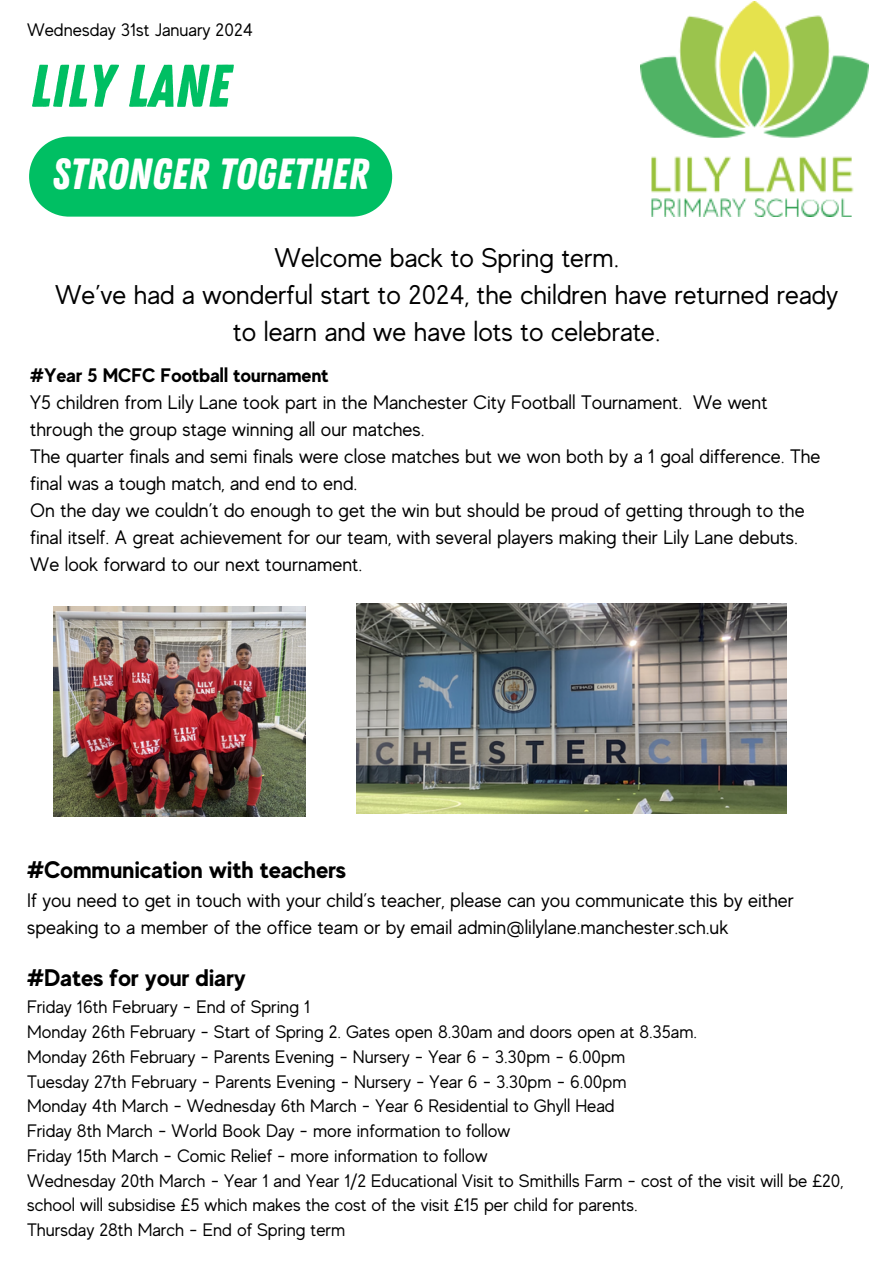
<style>
.page{position:relative;width:893px;height:1264px;background:#fff}
.page>*{position:absolute;margin:0;border:0;box-sizing:border-box;transform-origin:0 0}
.t1{font:60px "Zing Rust Base";color:#00bf63}
.t2{font:43.5px "Zing Rust Base";color:#fff}
.t3{font:27px/37.2px "MADE Evolve Sans";color:#000;text-align:center}
.t4{font:700 24px "MADE Evolve Sans";color:#000}
.t5{font:19.5px/27px "MADE Evolve Sans";color:#000}
.t6{font:700 19.5px "MADE Evolve Sans";color:#000}
.t7{font:18px/24.8px "MADE Evolve Sans";color:#000}
</style>
<div class="page">
<div style="left:29px;top:137px;width:363px;height:80px;background:#00bf63"></div>
<img style="left:640px;top:2px;width:228px;height:215px">
<img style="left:53px;top:606px;width:252px;height:210px">
<img style="left:357px;top:603px;width:429px;height:210px">
<p class="t7" style="left:27px;top:17px;width:227px">Wednesday 31st January 2024</p>
<p class="t1" style="left:30px;top:51px;width:201px">LILY LANE</p>
<h3 class="t2" style="left:52px;top:148px;width:318px">STRONGER TOGETHER</h3>
<p class="t3" style="left:55px;top:239px;width:784px">Welcome back to Spring term.<br>We’ve had a wonderful start to 2024, the children have returned ready to learn and we have lots to celebrate.</p>
<p class="t6" style="left:30px;top:364px;width:300px">#Year 5 MCFC Football tournament</p>
<p class="t5" style="left:30px;top:389px;width:738px">Y5 children from Lily Lane took part in the Manchester City Football Tournament. We went through the group stage winning all our matches.</p>
<p class="t5" style="left:30px;top:443px;width:791px">The quarter finals and semi finals were close matches but we won both by a 1 goal difference. The final was a tough match, and end to end.</p>
<p class="t5" style="left:30px;top:497px;width:775px">On the day we couldn’t do enough to get the win but should be proud of getting through to the final itself. A great achievement for our team, with several players making their Lily Lane debuts.<br>We look forward to our next tournament.</p>
<p class="t4" style="left:27px;top:855px;width:320px">#Communication with teachers</p>
<p class="t5" style="left:27px;top:887px;width:768px">If you need to get in touch with your child’s teacher, please can you communicate this by either speaking to a member of the office team or by email admin@lilylane.manchester.sch.uk</p>
<p class="t4" style="left:27px;top:963px;width:220px">#Dates for your diary</p>
<p class="t7" style="left:27px;top:994px;width:284px">Friday 16th February - End of Spring 1</p>
<p class="t7" style="left:27px;top:1019px;width:671px">Monday 26th February - Start of Spring 2. Gates open 8.30am and doors open at 8.35am.</p>
<p class="t7" style="left:27px;top:1044px;width:599px">Monday 26th February - Parents Evening - Nursery - Year 6 - 3.30pm - 6.00pm</p>
<p class="t7" style="left:27px;top:1069px;width:601px">Tuesday 27th February - Parents Evening - Nursery - Year 6 - 3.30pm - 6.00pm</p>
<p class="t7" style="left:27px;top:1093px;width:589px">Monday 4th March - Wednesday 6th March - Year 6 Residential to Ghyll Head</p>
<p class="t7" style="left:27px;top:1118px;width:484px">Friday 8th March - World Book Day - more information to follow</p>
<p class="t7" style="left:27px;top:1143px;width:462px">Friday 15th March - Comic Relief - more information to follow</p>
<p class="t7" style="left:27px;top:1168px;width:817px">Wednesday 20th March - Year 1 and Year 1/2 Educational Visit to Smithills Farm - cost of the visit will be £20, school will subsidise £5 which makes the cost of the visit £15 per child for parents.</p>
<p class="t7" style="left:27px;top:1217px;width:319px">Thursday 28th March - End of Spring term</p>
</div>
